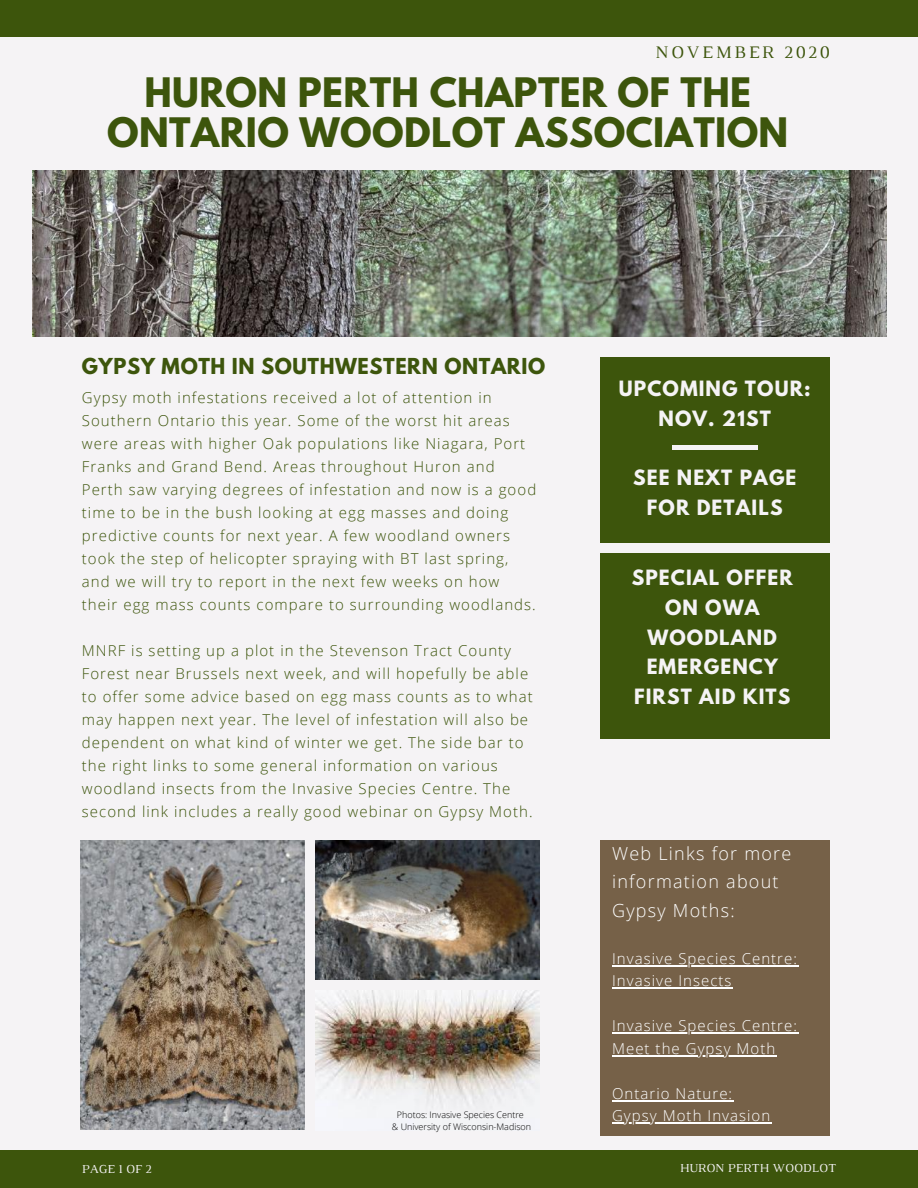
<style>
.page{position:relative;width:918px;height:1188px;background:#f5f3f5}
.page>*{position:absolute;margin:0;border:0;box-sizing:border-box;transform-origin:0 0}
.t1{font:700 36px/39.3px "League Spartan";letter-spacing:.01em;color:#3d550c;text-align:center}
.t2{font:700 19.5px "League Spartan";letter-spacing:.03em;color:#3d550c}
.t3{font:700 18.6px/29.7px "League Spartan";letter-spacing:.06em;color:#f5f3f5;text-align:center}
.t4{font:300 18px/28.2px "Open Sans";letter-spacing:.07em;color:#fff}
.t5{font:18px "Luthier";letter-spacing:.14em;color:#3d550c}
.t6{font:300 15px/23px "Open Sans";letter-spacing:.07em;color:#3d550c}
.t7{font:300 15px/22.5px "Open Sans";letter-spacing:.07em;color:#fff}
.t8{font:12.45px "Luthier";color:#f5f3f5}
.t9{font:300 9px/12px "Open Sans";color:#000;text-align:center}
</style>
<div class="page">
<div style="left:600px;top:840px;width:229px;height:296px;background:#766148"></div>
<img style="left:80px;top:840px;width:224px;height:290px">
<img style="left:315px;top:840px;width:224px;height:140px">
<img style="left:315px;top:991px;width:224px;height:116px">
<div style="left:0;top:1151px;width:918px;height:37px;background:#3d550c"></div>
<div style="left:0;top:0;width:918px;height:37px;background:#3d550c"></div>
<img style="left:32px;top:171px;width:854px;height:165px">
<div style="left:600px;top:357px;width:229px;height:185px;background:#3d550c"></div>
<div style="left:600px;top:554px;width:229px;height:185px;background:#3d550c"></div>
<hr style="left:672px;top:446px;width:86px;height:4px;background:#f5f3f5">
<hr style="left:612px;top:965px;width:186px;height:1px;background:#fff">
<hr style="left:612px;top:987px;width:121px;height:2px;background:#fff">
<hr style="left:612px;top:1032px;width:186px;height:2px;background:#fff">
<hr style="left:612px;top:1055px;width:164px;height:1px;background:#fff">
<hr style="left:612px;top:1100px;width:121px;height:1px;background:#fff">
<hr style="left:612px;top:1122px;width:159px;height:2px;background:#fff">
<p class="t5" style="left:655px;top:46px;width:176px">NOVEMBER 2020</p>
<h1 class="t1" style="left:107px;top:78px;width:683px">HURON PERTH CHAPTER OF THE<br>ONTARIO WOODLOT ASSOCIATION</h1>
<h2 class="t2" style="left:82px;top:356px;width:465px">GYPSY MOTH IN SOUTHWESTERN ONTARIO</h2>
<p class="t6" style="left:82px;top:385px;width:456px">Gypsy moth infestations received a lot of attention in Southern Ontario this year. Some of the worst hit areas were areas with higher Oak populations like Niagara, Port Franks and Grand Bend. Areas throughout Huron and Perth saw varying degrees of infestation and now is a good time to be in the bush looking at egg masses and doing predictive counts for next year. A few woodland owners took the step of helicopter spraying with BT last spring, and we will try to report in the next few weeks on how their egg mass counts compare to surrounding woodlands.</p>
<p class="t6" style="left:82px;top:638px;width:452px">MNRF is setting up a plot in the Stevenson Tract County Forest near Brussels next week, and will hopefully be able to offer some advice based on egg mass counts as to what may happen next year. The level of infestation will also be dependent on what kind of winter we get. The side bar to the right links to some general information on various woodland insects from the Invasive Species Centre. The second link includes a really good webinar on Gypsy Moth.</p>
<p class="t9" style="left:392px;top:1108px;width:141px">Photos: Invasive Species Centre<br>&amp; University of Wisconsin-Madison</p>
<p class="t3" style="left:619px;top:376px;width:193px">UPCOMING TOUR:<br>NOV. 21ST</p>
<p class="t3" style="left:633px;top:465px;width:165px">SEE NEXT PAGE<br>FOR DETAILS</p>
<p class="t3" style="left:632px;top:566px;width:162px">SPECIAL OFFER<br>ON OWA<br>WOODLAND<br>EMERGENCY<br>FIRST AID KITS</p>
<p class="t4" style="left:612px;top:839px;width:181px">Web Links for more information about<br>Gypsy Moths:</p>
<p class="t7" style="left:612px;top:947px;width:186px">Invasive Species Centre:<br>Invasive Insects</p>
<p class="t7" style="left:612px;top:1014px;width:186px">Invasive Species Centre:<br>Meet the Gypsy Moth</p>
<p class="t7" style="left:612px;top:1082px;width:160px">Ontario Nature:<br>Gypsy Moth Invasion</p>
<p class="t8" style="left:82px;top:1164px;width:71px">PAGE 1 OF 2</p>
<p class="t8" style="left:680px;top:1164px;width:157px">HURON PERTH WOODLOT</p>
</div>
